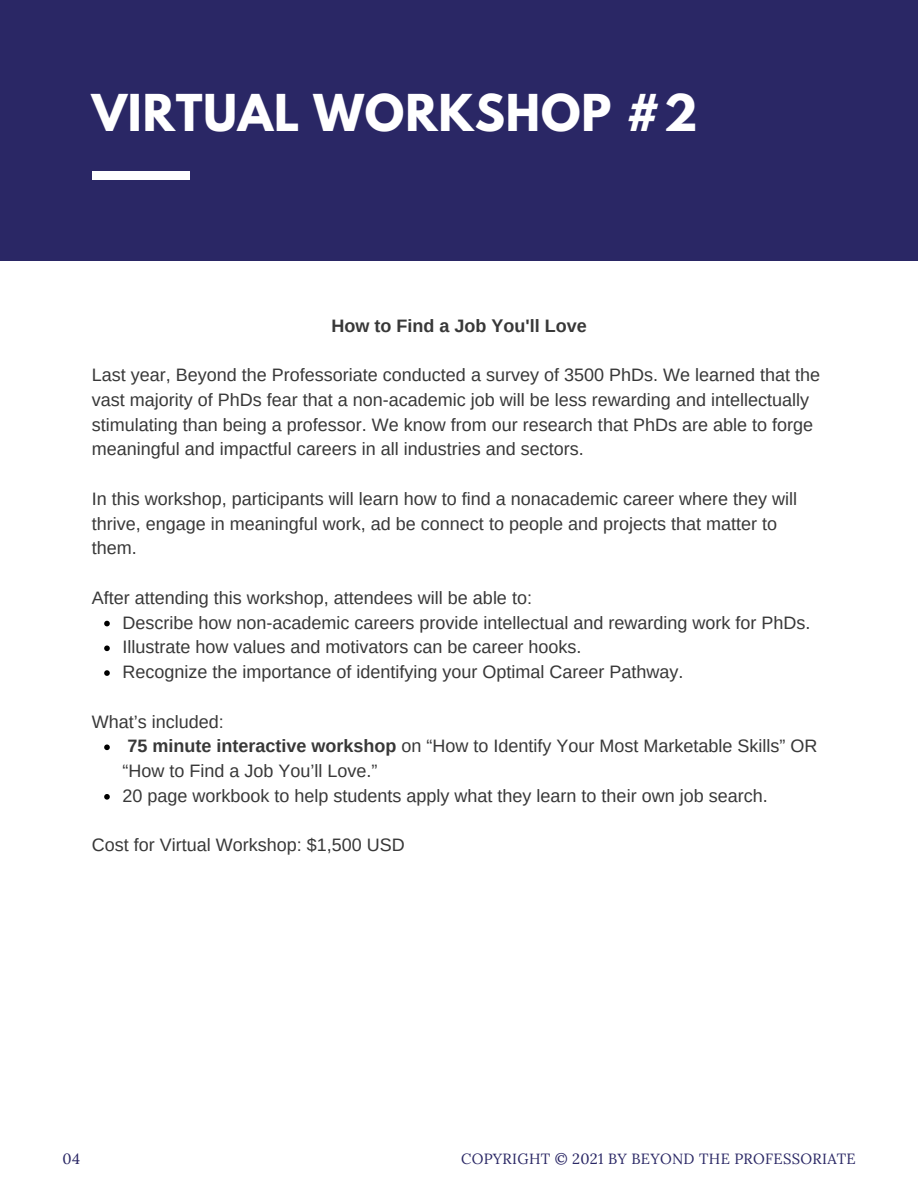
<style>
.page{position:relative;width:918px;height:1188px;background:#fff}
.page>*{position:absolute;margin:0;border:0;box-sizing:border-box;transform-origin:0 0}
.t1{font:700 45px "League Spartan";letter-spacing:.02em;color:#fff}
.t2{font:18px/24.8px "Arimo";color:#383838}
.t3{font:700 18px "Arimo";color:#383838}
.t4{font:14.85px "Lora";letter-spacing:.02em;color:#2a2765}
.s1{font-weight:700}
</style>
<div class="page">
<div style="left:0;top:0;width:918px;height:261px;background:#2a2765"></div>
<div style="left:92px;top:171px;width:98px;height:9px;background:#fff"></div>
<svg style="left:104px;top:621px;width:6px;height:5px"></svg>
<svg style="left:104px;top:646px;width:6px;height:5px"></svg>
<svg style="left:104px;top:670px;width:6px;height:6px"></svg>
<svg style="left:104px;top:745px;width:6px;height:5px"></svg>
<svg style="left:104px;top:794px;width:6px;height:6px"></svg>
<h1 class="t1" style="left:92px;top:78px;width:608px">VIRTUAL WORKSHOP #2</h1>
<p class="t3" style="left:331px;top:313px;width:257px">How to Find a Job You'll Love</p>
<p class="t2" style="left:92px;top:363px;width:730px">Last year, Beyond the Professoriate conducted a survey of 3500 PhDs. We learned that the vast majority of PhDs fear that a non-academic job will be less rewarding and intellectually stimulating than being a professor. We know from our research that PhDs are able to forge meaningful and impactful careers in all industries and sectors.</p>
<p class="t2" style="left:92px;top:486px;width:707px">In this workshop, participants will learn how to find a nonacademic career where they will thrive, engage in meaningful work, ad be connect to people and projects that matter to them.</p>
<p class="t2" style="left:92px;top:585px;width:442px">After attending this workshop, attendees will be able to:</p>
<p class="t2" style="left:122px;top:610px;width:690px">Describe how non-academic careers provide intellectual and rewarding work for PhDs.<br>Illustrate how values and motivators can be career hooks.<br>Recognize the importance of identifying your Optimal Career Pathway.</p>
<p class="t2" style="left:92px;top:709px;width:134px">What’s included:</p>
<p class="t2" style="left:122px;top:734px;width:697px"><span class="s1">75 minute interactive workshop</span> on “How to Identify Your Most Marketable Skills” OR “How to Find a Job You’ll Love.”<br>20 page workbook to help students apply what they learn to their own job search.</p>
<p class="t2" style="left:92px;top:833px;width:315px">Cost for Virtual Workshop: $1,500 USD</p>
<p class="t4" style="left:63px;top:1147px;width:19px">04</p>
<p class="t4" style="left:461px;top:1147px;width:396px">COPYRIGHT © 2021 BY BEYOND THE PROFESSORIATE</p>
</div>
